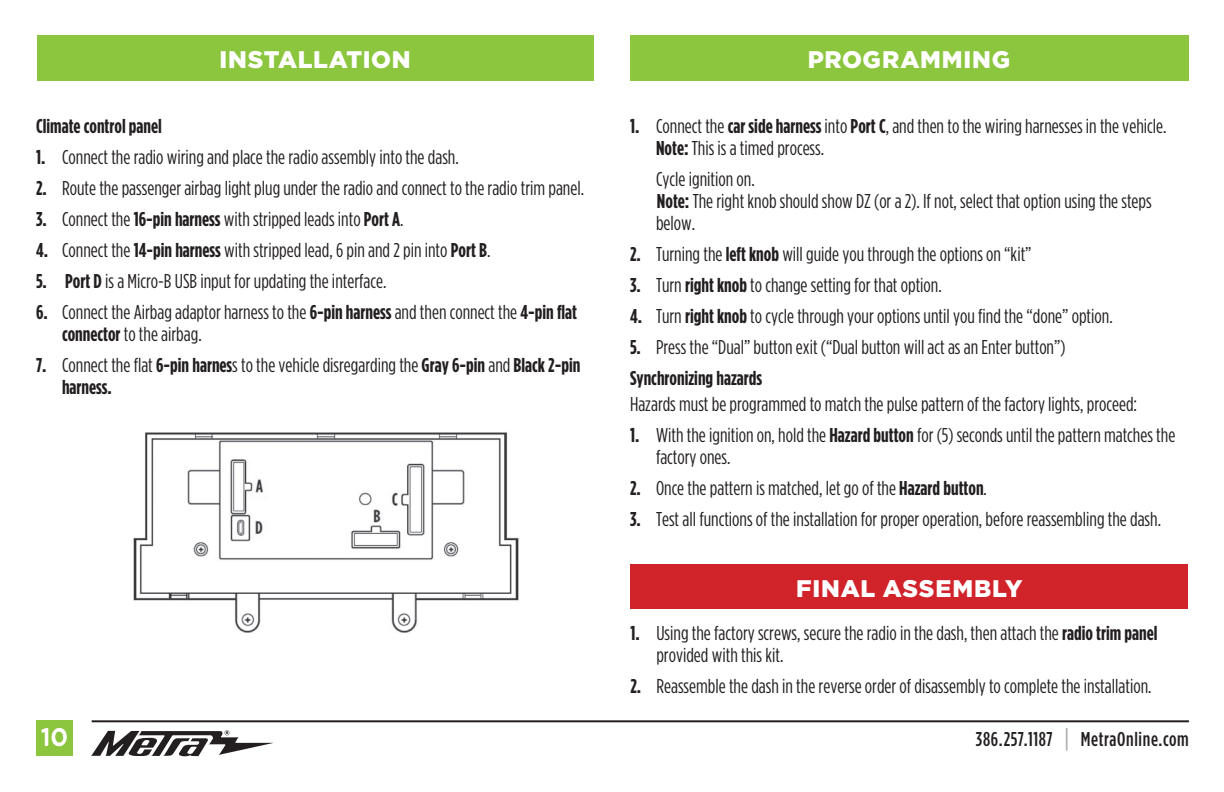
<style>
.page{position:relative;width:1224px;height:792px;background:#fff}
.page>*{position:absolute;margin:0;border:0;box-sizing:border-box;transform-origin:0 0}
.t1{font:900 24px "Gotham";letter-spacing:.03em;color:#fff}
.t2{font:500 24px "Gotham";color:#fff}
.t3{font:20px/22px "Gotham Condensed";color:#231f20}
.t4{font:500 20px "Gotham Condensed";letter-spacing:.03em;color:#231f20}
.t5{font:700 20px "Gotham Condensed";color:#231f20}
.s1{font-weight:700}
.s2{font-size:26px;color:#a8a9ad}
</style>
<div class="page">
<div style="left:37px;top:720px;width:36px;height:36px;background:#8bc63e"></div>
<div style="left:37px;top:36px;width:1152px;height:45px;background:#8bc63e"></div>
<svg style="left:91px;top:730px;width:183px;height:27px"></svg>
<hr style="left:92px;top:720px;width:1097px;height:2px;background:#231f20">
<div style="left:594px;top:30px;width:36px;height:58px;background:#fff"></div>
<img style="left:133px;top:432px;width:386px;height:201px">
<div style="left:630px;top:564px;width:558px;height:45px;background:#d1232a"></div>
<p class="t1" style="left:219px;top:46px;width:193px">INSTALLATION</p>
<p class="t1" style="left:808px;top:46px;width:204px">PROGRAMMING</p>
<p class="t5" style="left:36px;top:114px;width:127px">Climate control panel</p>
<p class="t3" style="left:36px;top:145px;width:424px"><span class="s1">1.</span> Connect the radio wiring and place the radio assembly into the dash.</p>
<p class="t3" style="left:36px;top:176px;width:550px"><span class="s1">2.</span> Route the passenger airbag light plug under the radio and connect to the radio trim panel.</p>
<p class="t3" style="left:36px;top:207px;width:369px"><span class="s1">3.</span> Connect the <span class="s1">16-pin harness</span> with stripped leads into <span class="s1">Port A</span>.</p>
<p class="t3" style="left:36px;top:238px;width:456px"><span class="s1">4.</span> Connect the <span class="s1">14-pin harness</span> with stripped lead, 6 pin and 2 pin into <span class="s1">Port B</span>.</p>
<p class="t3" style="left:36px;top:269px;width:352px"><span class="s1">5. Port D</span> is a Micro-B USB input for updating the interface.</p>
<p class="t3" style="left:62px;top:300px;width:517px;text-indent:-26px"><span class="s1">6.</span> Connect the Airbag adaptor harness to the <span class="s1">6-pin harness</span> and then connect the <span class="s1">4-pin flat connector</span> to the airbag.</p>
<p class="t3" style="left:62px;top:353px;width:520px;text-indent:-26px"><span class="s1">7.</span> Connect the flat <span class="s1">6-pin harnes</span>s to the vehicle disregarding the <span class="s1">Gray 6-pin</span> and <span class="s1">Black 2-pin harness.</span></p>
<p class="t3" style="left:656px;top:114px;width:512px;text-indent:-26px"><span class="s1">1.</span> Connect the <span class="s1">car side harness</span> into <span class="s1">Port C</span>, and then to the wiring harnesses in the vehicle.<br><span class="s1">Note:</span> This is a timed process.</p>
<p class="t3" style="left:656px;top:167px;width:497px">Cycle ignition on.<br><span class="s1">Note:</span> The right knob should show DZ (or a 2). If not, select that option using the steps below.</p>
<p class="t3" style="left:630px;top:242px;width:403px"><span class="s1">2.</span> Turning the <span class="s1">left knob</span> will guide you through the options on “kit”</p>
<p class="t3" style="left:630px;top:273px;width:313px"><span class="s1">3.</span> Turn <span class="s1">right knob</span> to change setting for that option.</p>
<p class="t3" style="left:630px;top:304px;width:484px"><span class="s1">4.</span> Turn <span class="s1">right knob</span> to cycle through your options until you find the “done” option.</p>
<p class="t3" style="left:630px;top:331px;width:437px;line-height:31px"><span class="s1">5.</span> Press the “Dual” button exit (“Dual button will act as an Enter button”)<br><span class="s1">Synchronizing hazards</span></p>
<p class="t3" style="left:630px;top:393px;width:509px">Hazards must be programmed to match the pulse pattern of the factory lights, proceed:</p>
<p class="t3" style="left:656px;top:424px;width:521px;text-indent:-26px"><span class="s1">1.</span> With the ignition on, hold the <span class="s1">Hazard button</span> for (5) seconds until the pattern matches the factory ones.</p>
<p class="t3" style="left:630px;top:477px;width:358px"><span class="s1">2.</span> Once the pattern is matched, let go of the <span class="s1">Hazard button</span>.</p>
<p class="t3" style="left:630px;top:508px;width:533px"><span class="s1">3.</span> Test all functions of the installation for proper operation, before reassembling the dash.</p>
<p class="t1" style="left:796px;top:574px;width:228px">FINAL ASSEMBLY</p>
<p class="t3" style="left:656px;top:622px;width:503px;text-indent:-26px"><span class="s1">1.</span> Using the factory screws, secure the radio in the dash, then attach the <span class="s1">radio trim panel </span>provided with this kit.</p>
<p class="t3" style="left:630px;top:675px;width:523px"><span class="s1">2.</span> Reassemble the dash in the reverse order of disassembly to complete the installation.</p>
<p class="t2" style="left:41px;top:723px;width:29px">10</p>
<p class="t4" style="left:976px;top:728px;width:215px">386.257.1187 <span class="s2">|</span> MetraOnline.com</p>
</div>
